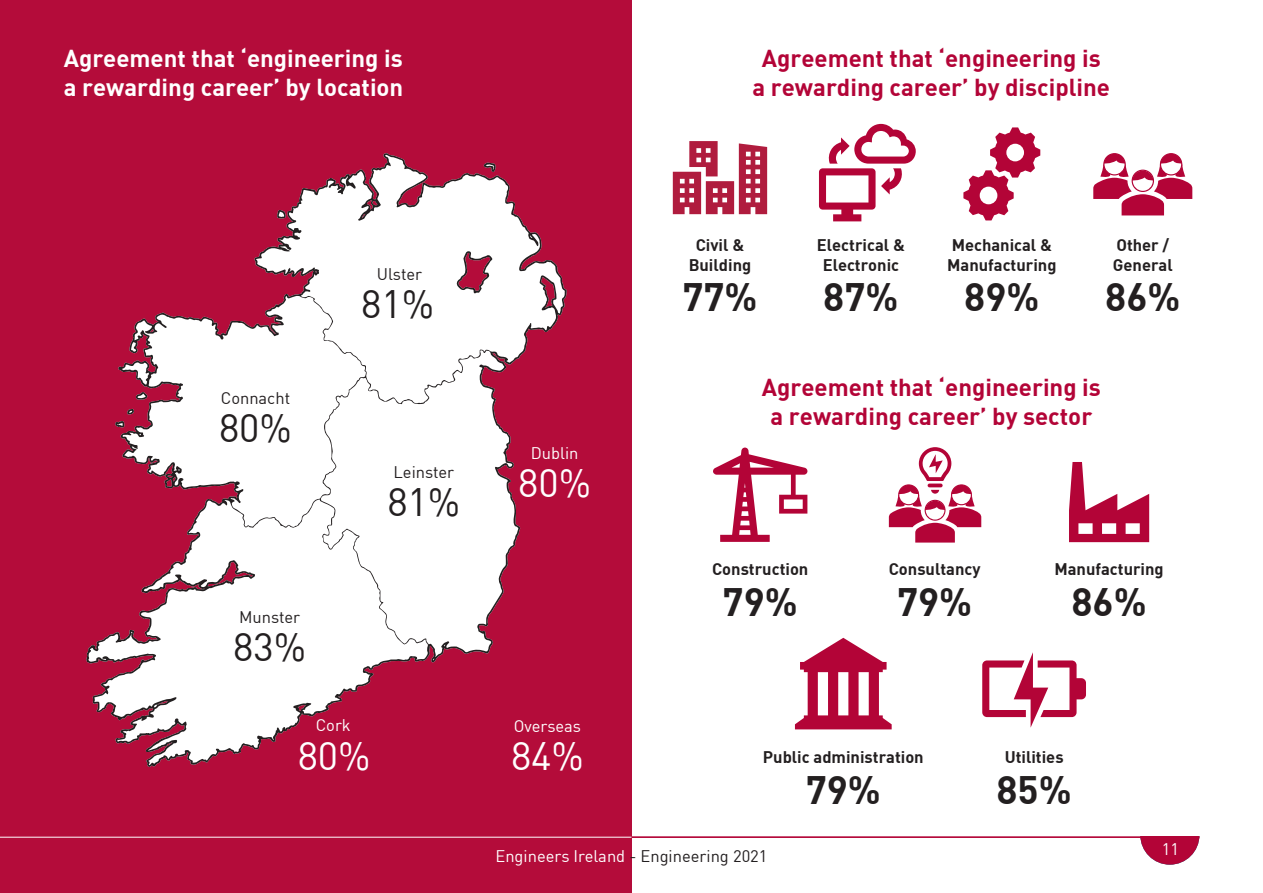
<style>
.page{position:relative;width:1263px;height:893px;background:#fff}
.page>*{position:absolute;margin:0;border:0;box-sizing:border-box;transform-origin:0 0}
.t1{font:38.85px "DIN Bold";color:#231f20}
.t2{font:38.85px "DIN";color:#231f20}
.t3{font:38.85px "DIN";color:#fff}
.t4{font:24px/28.8px "DIN Bold";color:#b30437;text-align:center}
.t5{font:24px/28.8px "DIN Bold";color:#fff}
.t6{font:16.5px "DIN Bold";color:#231f20}
.t7{font:16.5px "DIN";color:#fff}
.t8{font:16.5px "DIN";color:#231f20}
.s1{color:#231f20}
</style>
<div class="page">
<svg style="left:1140px;top:838px;width:59px;height:27px"></svg>
<hr style="left:0;top:837px;width:1199px;height:1px;background:#b30437">
<div style="left:0;top:0;width:631px;height:893px;background:#b40c3a"></div>
<hr style="left:0;top:837px;width:631px;height:1px;background:#fff">
<svg style="left:86px;top:153px;width:481px;height:614px;fill:#fff"></svg>
<svg style="left:483px;top:163px;width:13px;height:9px"></svg>
<svg style="left:136px;top:392px;width:12px;height:8px"></svg>
<svg style="left:277px;top:210px;width:9px;height:9px"></svg>
<svg style="left:115px;top:421px;width:10px;height:6px"></svg>
<svg style="left:127px;top:409px;width:8px;height:5px"></svg>
<svg style="left:456px;top:251px;width:36px;height:43px"></svg>
<svg style="left:673px;top:141px;width:94px;height:73px"></svg>
<svg style="left:713px;top:448px;width:95px;height:94px"></svg>
<svg style="left:819px;top:124px;width:97px;height:97px"></svg>
<svg style="left:889px;top:447px;width:92px;height:96px"></svg>
<svg style="left:795px;top:638px;width:97px;height:91px"></svg>
<svg style="left:963px;top:127px;width:77px;height:93px"></svg>
<svg style="left:1069px;top:462px;width:80px;height:80px"></svg>
<svg style="left:982px;top:652px;width:104px;height:76px"></svg>
<svg style="left:1093px;top:153px;width:99px;height:62px"></svg>
<p class="t5" style="left:64px;top:43px;width:341px">Agreement that ‘engineering is a rewarding career’ by location</p>
<p class="t4" style="left:752px;top:43px;width:359px">Agreement that ‘engineering is a rewarding career’ by discipline</p>
<p class="t8" style="left:377px;top:264px;width:47px">Ulster</p>
<p class="t8" style="left:221px;top:388px;width:71px">Connacht</p>
<p class="t2" style="left:219px;top:404px;width:74px">80%</p>
<p class="t2" style="left:361px;top:280px;width:74px">81%</p>
<p class="t8" style="left:393px;top:461px;width:62px">Leinster</p>
<p class="t2" style="left:387px;top:478px;width:74px">81%</p>
<p class="t8" style="left:239px;top:606px;width:63px">Munster</p>
<p class="t2" style="left:233px;top:623px;width:74px">83%</p>
<p class="t7" style="left:316px;top:715px;width:37px">Cork</p>
<p class="t3" style="left:298px;top:731px;width:74px">80%</p>
<p class="t6" style="left:696px;top:234px;width:50px">Civil &amp;</p>
<p class="t6" style="left:689px;top:254px;width:64px">Building</p>
<p class="t1" style="left:682px;top:272px;width:77px">77%</p>
<p class="t6" style="left:817px;top:234px;width:89px">Electrical &amp;</p>
<p class="t6" style="left:823px;top:254px;width:78px">Electronic</p>
<p class="t1" style="left:823px;top:272px;width:77px">87%</p>
<p class="t6" style="left:952px;top:234px;width:102px">Mechanical &amp;</p>
<p class="t6" style="left:947px;top:254px;width:111px">Manufacturing</p>
<p class="t1" style="left:964px;top:272px;width:77px">89%</p>
<p class="t6" style="left:1116px;top:234px;width:54px">Other /</p>
<p class="t6" style="left:1113px;top:254px;width:61px">General</p>
<p class="t1" style="left:1105px;top:272px;width:77px">86%</p>
<p class="t7" style="left:531px;top:442px;width:49px">Dublin</p>
<p class="t3" style="left:518px;top:459px;width:74px">80%</p>
<p class="t7" style="left:514px;top:715px;width:69px">Overseas</p>
<p class="t3" style="left:511px;top:731px;width:74px">84%</p>
<p class="t4" style="left:762px;top:372px;width:340px">Agreement that ‘engineering is a rewarding career’ by sector</p>
<p class="t6" style="left:712px;top:559px;width:98px">Construction</p>
<p class="t1" style="left:723px;top:577px;width:77px">79%</p>
<p class="t6" style="left:889px;top:559px;width:93px">Consultancy</p>
<p class="t1" style="left:897px;top:577px;width:77px">79%</p>
<p class="t6" style="left:1054px;top:559px;width:111px">Manufacturing</p>
<p class="t1" style="left:1071px;top:577px;width:77px">86%</p>
<p class="t6" style="left:763px;top:746px;width:162px">Public administration</p>
<p class="t1" style="left:806px;top:764px;width:77px">79%</p>
<p class="t6" style="left:1005px;top:746px;width:60px">Utilities</p>
<p class="t1" style="left:996px;top:764px;width:77px">85%</p>
<p class="t7" style="left:495px;top:845px;width:274px">Engineers Ireland <span class="s1">- Engineering 2021</span></p>
<p class="t7" style="left:1162px;top:839px;width:19px">11</p>
</div>
